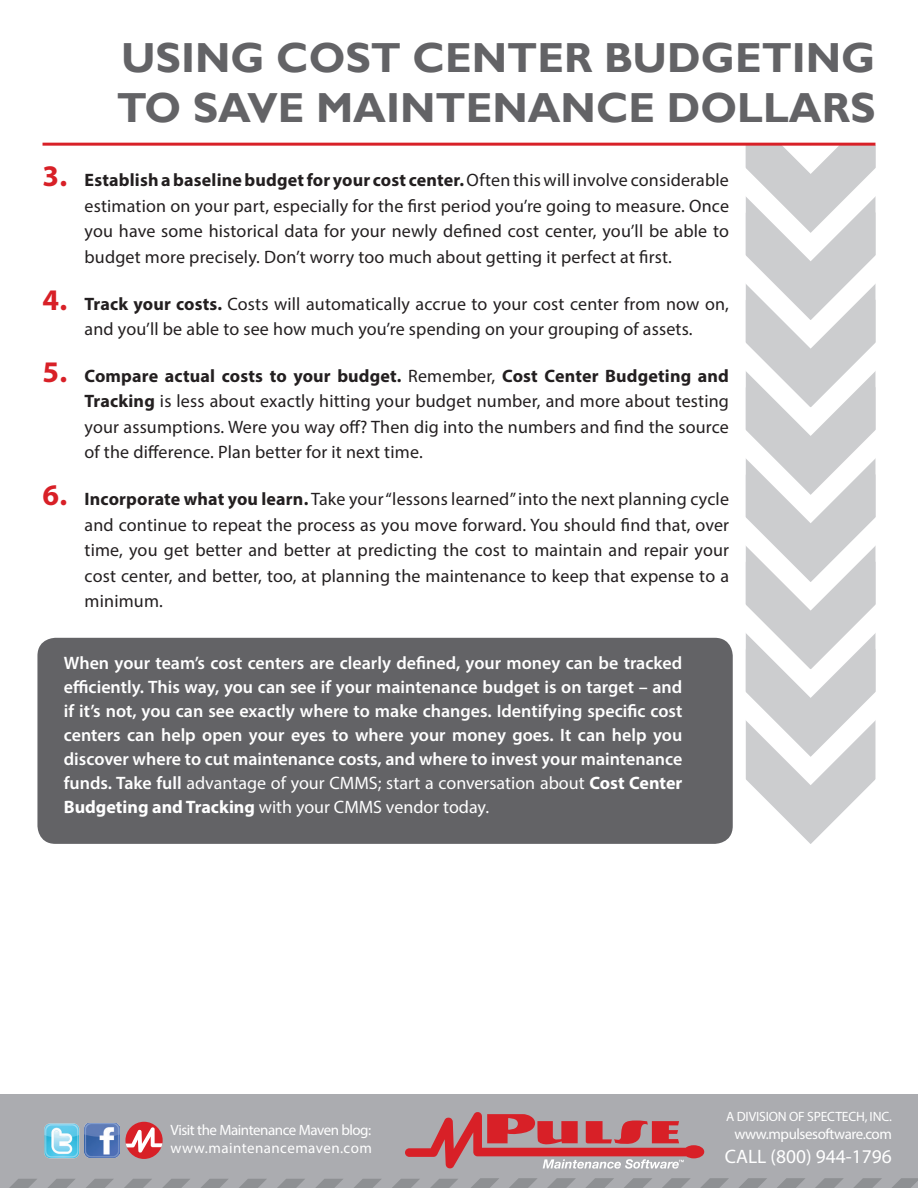
<style>
.page{position:relative;width:918px;height:1188px;background:#fff}
.page>*{position:absolute;margin:0;border:0;box-sizing:border-box;transform-origin:0 0}
.t1{font:700 42px/50.4px "Gill Sans";color:#636366}
.t2{font:19.5px "Myriad Pro";color:#fff}
.t3{font:18px/25.5px "Myriad Pro";letter-spacing:.01em;color:#231f20;text-align:justify}
.t4{font:600 18px/24px "Myriad Pro";color:#fff;text-align:justify}
.t5{font:15px/18px "Myriad Pro";color:#fff}
.t6{font:15px "Myriad Pro";letter-spacing:-.03em;color:#fff}
.t7{font:13.5px "Myriad Pro";letter-spacing:-.01em;color:#fff}
.s1{font-weight:700;font-size:30px;color:#d82027}
.s2{font-weight:700}
.s3{font-weight:400}
</style>
<div class="page">
<div style="left:37px;top:638px;width:696px;height:206px;background:#636366;border-radius:18px"></div>
<svg style="left:746px;top:146px;width:129px;height:698px"></svg>
<div style="left:0;top:1095px;width:918px;height:93px;background:#abacb0"></div>
<svg style="left:471px;top:1178px;width:28px;height:10px"></svg>
<svg style="left:509px;top:1178px;width:28px;height:10px"></svg>
<svg style="left:547px;top:1178px;width:29px;height:10px"></svg>
<svg style="left:586px;top:1178px;width:28px;height:10px"></svg>
<svg style="left:624px;top:1178px;width:28px;height:10px"></svg>
<svg style="left:662px;top:1178px;width:28px;height:10px"></svg>
<svg style="left:700px;top:1178px;width:29px;height:10px"></svg>
<svg style="left:739px;top:1178px;width:28px;height:10px"></svg>
<svg style="left:777px;top:1178px;width:28px;height:10px"></svg>
<svg style="left:815px;top:1178px;width:29px;height:10px"></svg>
<svg style="left:853px;top:1178px;width:29px;height:10px"></svg>
<svg style="left:892px;top:1178px;width:26px;height:10px"></svg>
<svg style="left:9px;top:1179px;width:28px;height:9px"></svg>
<svg style="left:48px;top:1179px;width:27px;height:9px"></svg>
<svg style="left:86px;top:1179px;width:27px;height:9px"></svg>
<svg style="left:124px;top:1179px;width:28px;height:9px"></svg>
<svg style="left:162px;top:1179px;width:28px;height:9px"></svg>
<svg style="left:201px;top:1179px;width:27px;height:9px"></svg>
<svg style="left:239px;top:1179px;width:27px;height:9px"></svg>
<svg style="left:277px;top:1179px;width:28px;height:9px"></svg>
<svg style="left:316px;top:1179px;width:27px;height:9px"></svg>
<svg style="left:354px;top:1179px;width:27px;height:9px"></svg>
<svg style="left:392px;top:1179px;width:28px;height:9px"></svg>
<svg style="left:430px;top:1179px;width:28px;height:9px"></svg>
<svg style="left:405px;top:1112px;width:299px;height:57px"></svg>
<img style="left:85px;top:1123px;width:34px;height:35px">
<img style="left:44px;top:1123px;width:36px;height:36px">
<div style="left:125px;top:1122px;width:38px;height:37px;background:#d82027;border-radius:50%"></div>
<svg style="left:125px;top:1127px;width:38px;height:26px"></svg>
<hr style="left:43px;top:143px;width:832px;height:3px;background:#d82027">
<h1 class="t1" style="left:117px;top:33px;width:760px">USING COST CENTER BUDGETING<br>TO SAVE MAINTENANCE DOLLARS</h1>
<p class="t3" style="left:85px;top:167px;width:646px;text-indent:-42px"><span class="s1">3.</span> <span class="s2">Establish a baseline budget for your cost center.</span> Often this will involve considerable estimation on your part, especially for the first period you’re going to measure. Once you have some historical data for your newly defined cost center, you’ll be able to budget more precisely. Don’t worry too much about getting it perfect at first.</p>
<p class="t3" style="left:43px;top:291px;width:688px;text-align:center"><span class="s1">4.</span> <span class="s2">Track your costs.</span> Costs will automatically accrue to your cost center from now on, and you’ll be able to see how much you’re spending on your grouping of assets.</p>
<p class="t3" style="left:84px;top:363px;width:646px;text-indent:-42px"><span class="s1">5.</span> <span class="s2">Compare actual costs to your budget.</span> Remember, <span class="s2">Cost Center Budgeting and Tracking</span> is less about exactly hitting your budget number, and more about testing your assumptions. Were you way off? Then dig into the numbers and find the source of the difference. Plan better for it next time.</p>
<p class="t3" style="left:85px;top:486px;width:646px;text-indent:-42px"><span class="s1">6.</span> <span class="s2">Incorporate what you learn.</span> Take your“lessons learned”into the next planning cycle and continue to repeat the process as you move forward. You should find that, over time, you get better and better at predicting the cost to maintain and repair your cost center, and better, too, at planning the maintenance to keep that expense to a minimum.</p>
<p class="t4" style="left:64px;top:651px;width:620px">When your team’s cost centers are clearly defined, your money can be tracked efficiently. This way, you can see if your maintenance budget is on target – and if it’s not, you can see exactly where to make changes. Identifying specific cost centers can help open your eyes to where your money goes. It can help you discover where to cut maintenance costs, and where to invest your maintenance funds. Take full <span class="s3">advantage of your CMMS; start a conversation about</span> <span class="s2">Cost Center Budgeting and Tracking</span> <span class="s3">with your CMMS vendor today.</span></p>
<p class="t5" style="left:171px;top:1120px;width:203px">Visit the Maintenance Maven blog: www.maintenancemaven.com</p>
<p class="t7" style="left:726px;top:1108px;width:167px">a division of SpecTech, I nc.</p>
<p class="t6" style="left:734px;top:1125px;width:159px">www.mpulsesoftware.com</p>
<p class="t2" style="left:725px;top:1144px;width:169px">CALL (800) 944-1796</p>
</div>
